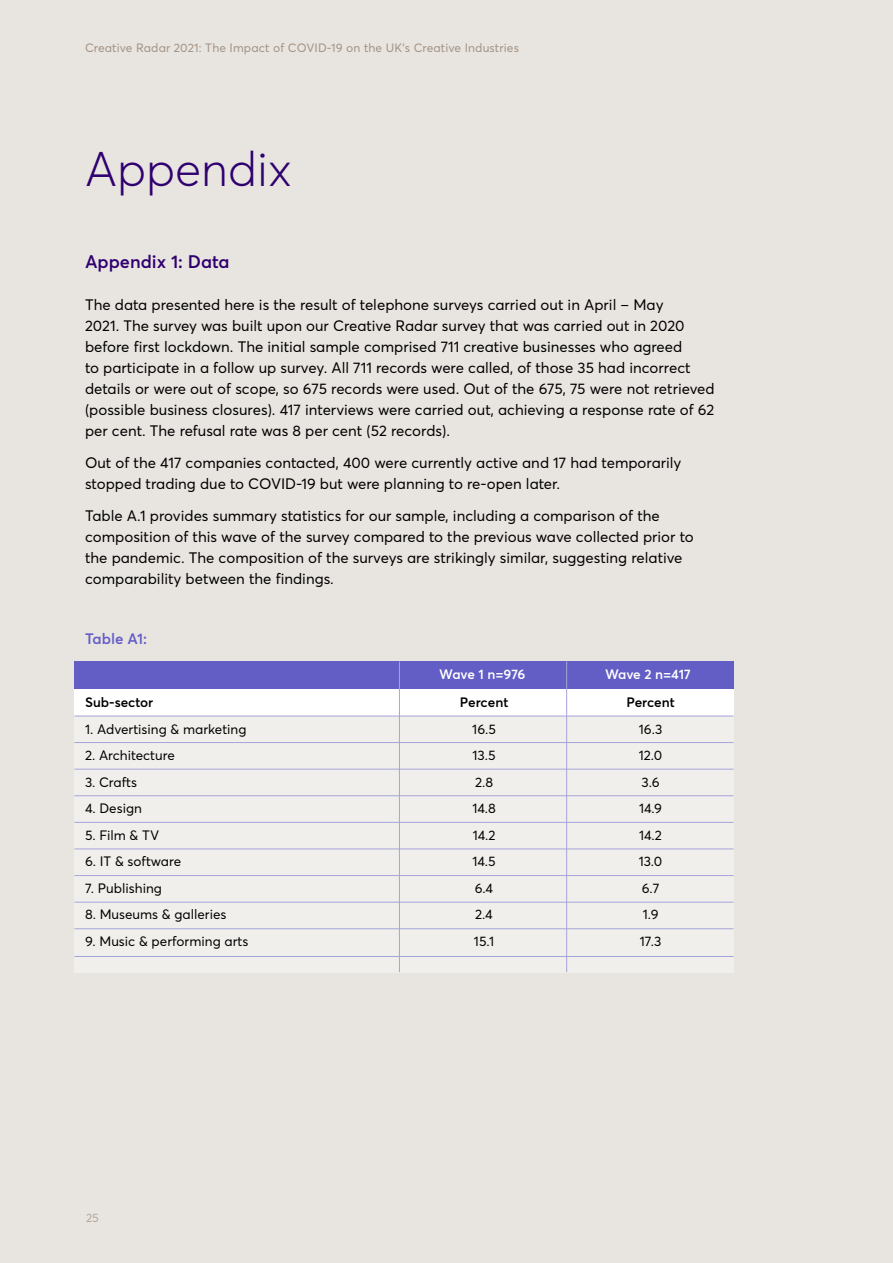
<style>
.page{position:relative;width:893px;height:1263px;background:#e8e4e0}
.page>*{position:absolute;margin:0;border:0;box-sizing:border-box;transform-origin:0 0}
.t1{font:300 48px "Averta";color:#2f006f}
.t2{font:600 18px "Averta";color:#2f006f}
.t3{font:15px/21px "Averta";color:#000}
.t4{font:600 15px "Averta";color:#635dc6}
.t5{font:13.5px "Averta";color:#000}
.t6{font:600 13.5px "Averta";color:#000}
.t7{font:600 13.5px "Averta";letter-spacing:-.025em;color:#fff}
.t8{font:12px "Averta";letter-spacing:.01em;color:#a39383}
.t9{font:12px "Averta";color:#b4a899}
</style>
<div class="page">
<div style="left:74px;top:688px;width:659px;height:27px;background:#fff"></div>
<div style="left:74px;top:716px;width:659px;height:256px;background:#f1efec"></div>
<div style="left:74px;top:661px;width:659px;height:27px;background:#635dc6"></div>
<hr style="left:566px;top:661px;width:1px;height:311px;background:#a6a5d9">
<hr style="left:399px;top:661px;width:1px;height:311px;background:#a6a5d9">
<hr style="left:74px;top:742px;width:659px;height:1px;background:#a6a5d9">
<hr style="left:74px;top:716px;width:659px;height:1px;background:#a6a5d9">
<hr style="left:74px;top:769px;width:659px;height:1px;background:#a6a5d9">
<hr style="left:74px;top:795px;width:659px;height:1px;background:#a6a5d9">
<hr style="left:74px;top:822px;width:659px;height:1px;background:#a6a5d9">
<hr style="left:74px;top:848px;width:659px;height:1px;background:#a6a5d9">
<hr style="left:74px;top:875px;width:659px;height:1px;background:#a6a5d9">
<hr style="left:74px;top:902px;width:659px;height:1px;background:#a6a5d9">
<hr style="left:74px;top:956px;width:659px;height:1px;background:#a6a5d9">
<hr style="left:74px;top:928px;width:659px;height:1px;background:#a6a5d9">
<p class="t8" style="left:85px;top:40px;width:435px">Creative Radar 2021: The Impact of COVID-19 on the UK’s Creative Industries</p>
<h1 class="t1" style="left:85px;top:139px;width:208px">Appendix</h1>
<p class="t2" style="left:85px;top:250px;width:146px">Appendix 1: Data</p>
<p class="t3" style="left:85px;top:294px;width:631px">The data presented here is the result of telephone surveys carried out in April – May<br>2021. The survey was built upon our Creative Radar survey that was carried out in 2020 before first lockdown. The initial sample comprised 711 creative businesses who agreed<br>to participate in a follow up survey. All 711 records were called, of those 35 had incorrect details or were out of scope, so 675 records were used. Out of the 675, 75 were not retrieved (possible business closures). 417 interviews were carried out, achieving a response rate of 62 per cent. The refusal rate was 8 per cent (52 records).</p>
<p class="t3" style="left:85px;top:452px;width:598px">Out of the 417 companies contacted, 400 were currently active and 17 had temporarily stopped trading due to COVID-19 but were planning to re-open later.</p>
<p class="t3" style="left:85px;top:505px;width:610px">Table A.1 provides summary statistics for our sample, including a comparison of the composition of this wave of the survey compared to the previous wave collected prior to the pandemic. The composition of the surveys are strikingly similar, suggesting relative comparability between the findings.</p>
<p class="t4" style="left:85px;top:629px;width:64px">Table A1:</p>
<p class="t7" style="left:439px;top:666px;width:88px">Wave 1 n=976</p>
<p class="t7" style="left:605px;top:666px;width:87px">Wave 2 n=417</p>
<p class="t6" style="left:85px;top:694px;width:70px">Sub-sector</p>
<p class="t6" style="left:460px;top:694px;width:50px">Percent</p>
<p class="t6" style="left:626px;top:694px;width:50px">Percent</p>
<p class="t5" style="left:85px;top:720px;width:163px">1. Advertising &amp; marketing</p>
<p class="t5" style="left:472px;top:720px;width:25px">16.5</p>
<p class="t5" style="left:639px;top:720px;width:25px">16.3</p>
<p class="t5" style="left:85px;top:747px;width:91px">2. Architecture</p>
<p class="t5" style="left:473px;top:747px;width:24px">13.5</p>
<p class="t5" style="left:639px;top:747px;width:25px">12.0</p>
<p class="t5" style="left:85px;top:773px;width:54px">3. Crafts</p>
<p class="t5" style="left:475px;top:773px;width:20px">2.8</p>
<p class="t5" style="left:641px;top:773px;width:20px">3.6</p>
<p class="t5" style="left:85px;top:800px;width:58px">4. Design</p>
<p class="t5" style="left:472px;top:800px;width:25px">14.8</p>
<p class="t5" style="left:639px;top:800px;width:25px">14.9</p>
<p class="t5" style="left:85px;top:826px;width:76px">5. Film &amp; TV</p>
<p class="t5" style="left:473px;top:826px;width:24px">14.2</p>
<p class="t5" style="left:639px;top:826px;width:24px">14.2</p>
<p class="t5" style="left:85px;top:853px;width:98px">6. IT &amp; software</p>
<p class="t5" style="left:472px;top:853px;width:25px">14.5</p>
<p class="t5" style="left:639px;top:853px;width:25px">13.0</p>
<p class="t5" style="left:85px;top:879px;width:78px">7. Publishing</p>
<p class="t5" style="left:475px;top:879px;width:20px">6.4</p>
<p class="t5" style="left:642px;top:879px;width:19px">6.7</p>
<p class="t5" style="left:85px;top:906px;width:143px">8. Museums &amp; galleries</p>
<p class="t5" style="left:475px;top:906px;width:19px">2.4</p>
<p class="t5" style="left:643px;top:906px;width:17px">1.9</p>
<p class="t5" style="left:85px;top:932px;width:165px">9. Music &amp; performing arts</p>
<p class="t5" style="left:474px;top:932px;width:22px">15.1</p>
<p class="t5" style="left:640px;top:932px;width:23px">17.3</p>
<p class="t9" style="left:86px;top:1210px;width:14px">25</p>
</div>
